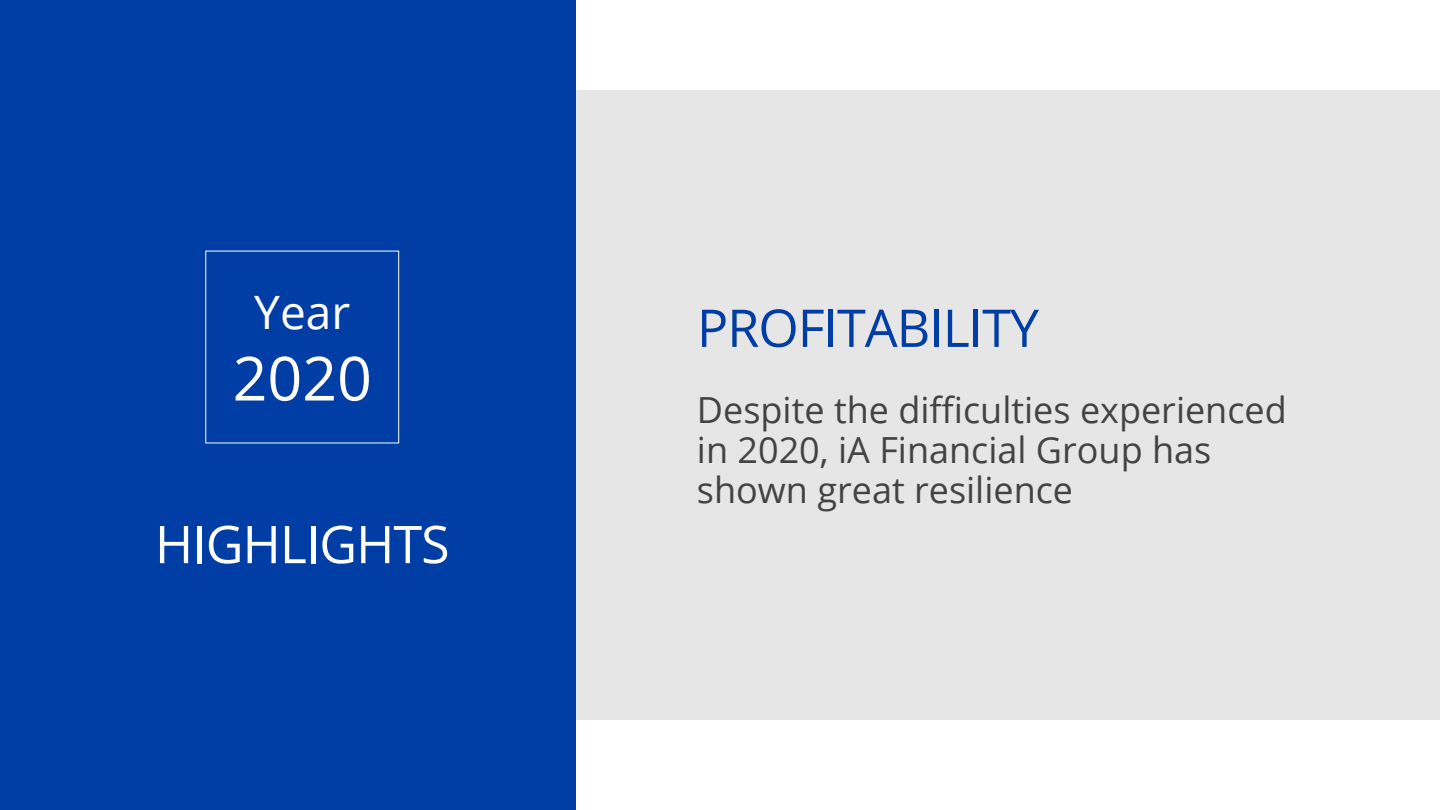
<style>
.page{position:relative;width:1440px;height:810px;background:#fff}
.page>*{position:absolute;margin:0;border:0;box-sizing:border-box;transform-origin:0 0}
.t1{font:60.8px "Open Sans";color:#fff}
.Texte_courant{font:52px "Open Sans";letter-spacing:-.02em;color:#003da5}
.Texte_courant-2{font:52px "Open Sans";letter-spacing:-.02em;color:#fff}
.t2{font:46px "Open Sans";color:#fff}
.Texte_courant-3{font:36px/40px "Open Sans";color:#434343}
</style>
<div class="page">
<div style="left:0;top:90px;width:1440px;height:630px;background:#e6e6e6"></div>
<div style="left:0;top:0;width:576px;height:810px;background:#003da5"></div>
<p class="t2" style="left:254px;top:281px;width:97px">Year</p>
<p class="t1" style="left:233px;top:337px;width:141px">2020</p>
<p class="Texte_courant-2" style="left:155px;top:509px;width:296px">HIGHLIGHTS</p>
<p class="Texte_courant" style="left:697px;top:292px;width:344px">PROFITABILITY</p>
<p class="Texte_courant-3" style="left:697px;top:389px;width:591px">Despite the difficulties experienced in 2020, iA Financial Group has shown great resilience</p>
</div>
